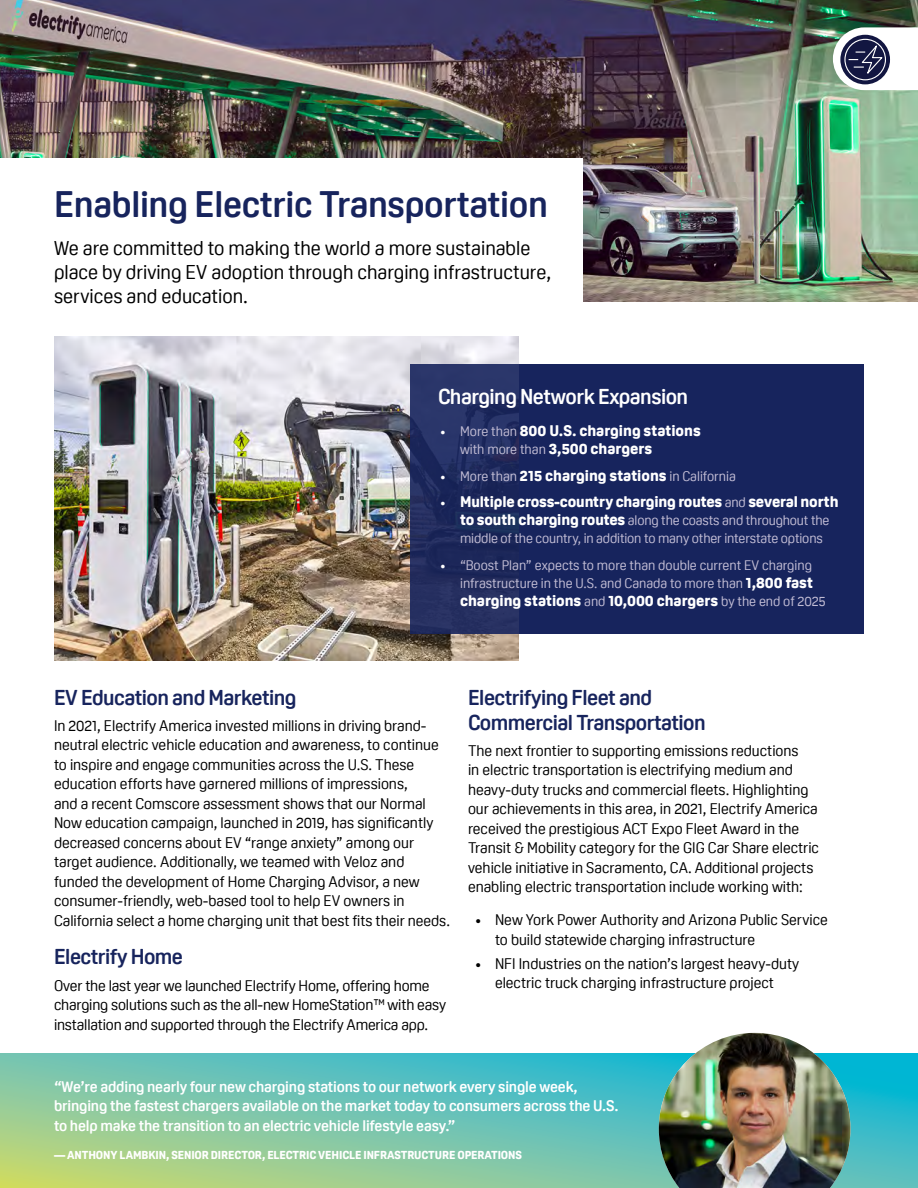
<style>
.page{position:relative;width:918px;height:1188px;background:#fff}
.page>*{position:absolute;margin:0;border:0;box-sizing:border-box;transform-origin:0 0}
.Headline_B{font:700 36px "Oscine";letter-spacing:-.01em;color:#17245d}
.Headline_H{font:700 21px/25.2px "Oscine";letter-spacing:-.025em;color:#17245d}
.Headline_H-2{font:700 21px "Oscine";letter-spacing:-.025em;color:#fff}
.Subheader_B{font:19.5px/24px "Oscine";color:#000}
.Body_Text{font:15px/19.5px "Oscine";color:#000}
.Call_Out___Pull_Quot{font:700 15px/19.5px "Oscine";letter-spacing:-.01em;color:#fff}
.t1{font:800 15px/18px "Oscine";letter-spacing:-.01em;color:#fff}
.t2{font:13.5px/18px "Oscine";letter-spacing:-.01em;color:#c1bcd4}
.Call_Out___Pull_Quot-2{font:800 11.25px "Oscine";letter-spacing:-.01em;color:#fff}
.s1{font-weight:400;font-size:13.5px}
.s2{font-weight:400;font-size:13.5px;color:#c1bcd4}
.s3{color:#fff}
.s4{font-weight:800;font-size:15px;color:#fff}
</style>
<div class="page">
<img style="left:0;top:0;width:918px;height:301px">
<div style="left:0;top:159px;width:582px;height:152px;background:#fff"></div>
<img style="left:54px;top:337px;width:465px;height:323px">
<svg style="left:0;top:1053px;width:918px;height:135px;background:#72c5ad"></svg>
<img style="left:659px;top:1033px;width:191px;height:155px">
<div style="left:410px;top:364px;width:454px;height:270px;background:#17245d"></div>
<svg style="left:833px;top:27px;width:85px;height:63px"></svg>
<div style="left:844px;top:39px;width:42px;height:41px;border:1px solid #fff;border-radius:50%"></div>
<p class="Headline_B" style="left:54px;top:184px;width:495px">Enabling Electric Transportation</p>
<p class="Subheader_B" style="left:54px;top:236px;width:499px">We are committed to making the world a more sustainable place by driving EV adoption through charging infrastructure, services and education.</p>
<p class="Headline_H-2" style="left:438px;top:385px;width:252px">Charging Network Expansion</p>
<p class="t1" style="left:460px;top:422px;width:242px;text-indent:-20px"><span class="s1">•</span> <span class="s2">More than</span> 800 U.S. charging stations <span class="s2">with more than</span> 3,500 chargers</p>
<p class="t2" style="left:440px;top:467px;width:298px"><span class="s3">•</span> More than <span class="s4">215 charging stations</span> in California</p>
<p class="t1" style="left:440px;top:493px;width:400px"><span class="s1">•</span> Multiple cross-country charging routes <span class="s2">and</span> several north</p>
<p class="t2" style="left:460px;top:511px;width:371px"><span class="s4">to south charging routes</span> along the coasts and throughout the middle of the country, in addition to many other interstate options</p>
<p class="t2" style="left:440px;top:556px;width:375px;text-align:right"><span class="s3">•</span> “Boost Plan” expects to more than double current EV charging infrastructure in the U.S. and Canada to more than <span class="s4">1,800 fast</span></p>
<p class="t1" style="left:460px;top:592px;width:367px">charging stations <span class="s2">and</span> 10,000 chargers <span class="s2">by the end of 2025</span></p>
<p class="Headline_H" style="left:54px;top:685px;width:244px">EV Education and Marketing</p>
<p class="Body_Text" style="left:54px;top:716px;width:398px">In 2021, Electrify America invested millions in driving brand&shy;neutral electric vehicle education and awareness, to continue to inspire and engage communities across the U.S. These education efforts have garnered millions of impressions,<br>and a recent Comscore assessment shows that our Normal Now education campaign, launched in 2019, has significantly decreased concerns about EV “range anxiety” among our target audience. Additionally, we teamed with Veloz and funded the development of Home Charging Advisor, a new consumer-friendly, web-based tool to help EV owners in California select a home charging unit that best fits their needs.</p>
<p class="Headline_H" style="left:54px;top:945px;width:131px">Electrify Home</p>
<p class="Body_Text" style="left:54px;top:976px;width:394px">Over the last year we launched Electrify Home, offering home charging solutions such as the all-new HomeStation™ with easy installation and supported through the Electrify America app.</p>
<p class="Headline_H" style="left:468px;top:685px;width:239px">Electrifying Fleet and<br>Commercial Transportation</p>
<p class="Body_Text" style="left:468px;top:741px;width:353px">The next frontier to supporting emissions reductions<br>in electric transportation is electrifying medium and heavy-duty trucks and commercial fleets. Highlighting our achievements in this area, in 2021, Electrify America received the prestigious ACT Expo Fleet Award in the Transit &amp; Mobility category for the GIG Car Share electric vehicle initiative in Sacramento, CA. Additional projects enabling electric transportation include working with:</p>
<p class="Body_Text" style="left:495px;top:910px;width:334px;text-indent:-20px">• New York Power Authority and Arizona Public Service to build statewide charging infrastructure</p>
<p class="Body_Text" style="left:475px;top:954px;width:326px;text-align:center">• NFI Industries on the nation’s largest heavy-duty electric truck charging infrastructure project</p>
<p class="Call_Out___Pull_Quot" style="left:54px;top:1077px;width:566px">“We’re adding nearly four new charging stations to our network every single week, bringing the fastest chargers available on the market today to consumers across the U.S. to help make the transition to an electric vehicle lifestyle easy.”</p>
<p class="Call_Out___Pull_Quot-2" style="left:54px;top:1149px;width:470px">— ANTHONY LAMBKIN, SENIOR DIRECTOR, ELECTRIC VEHICLE INFRASTRUCTURE OPERATIONS</p>
</div>
